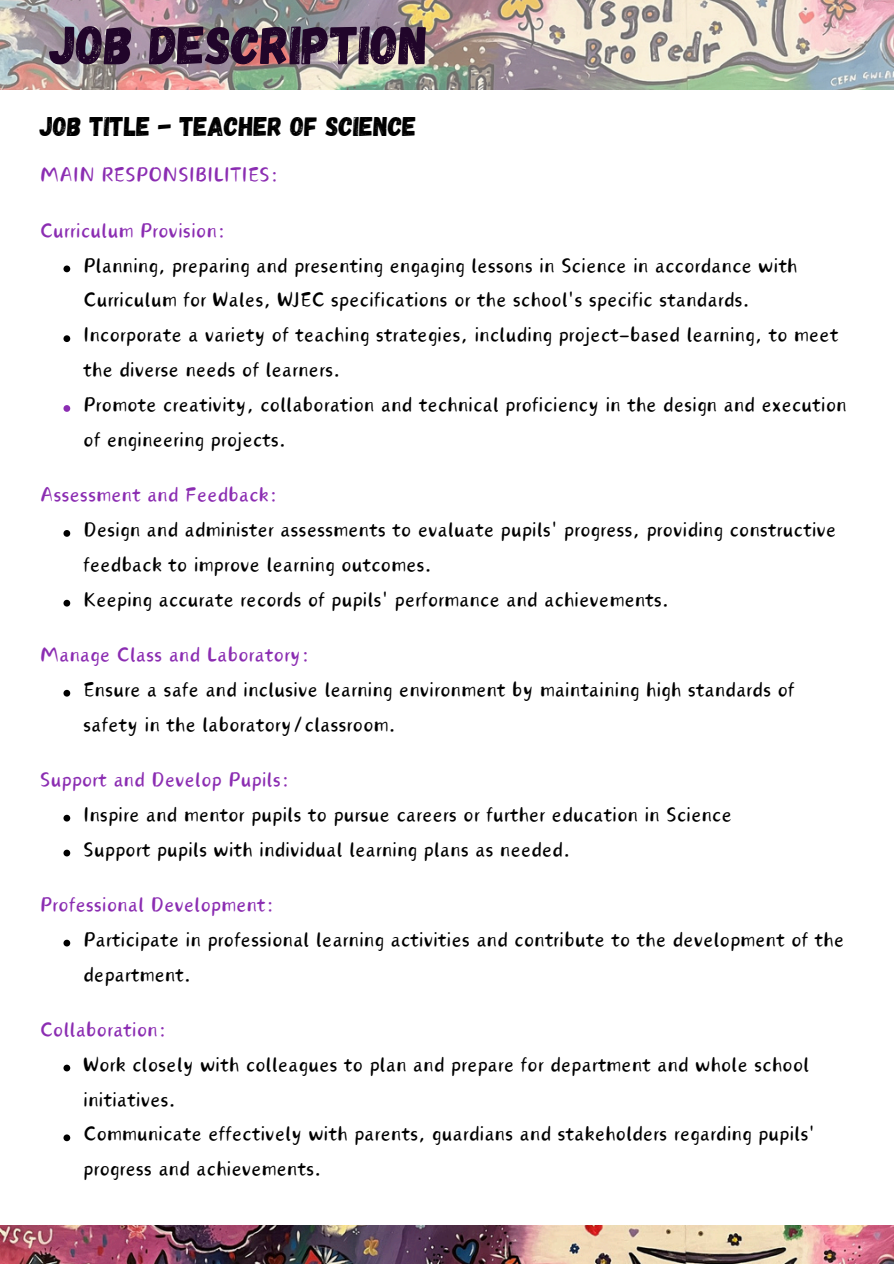
<style>
.page{position:relative;width:894px;height:1264px;background:#fff}
.page>*{position:absolute;margin:0;border:0;box-sizing:border-box;transform-origin:0 0}
.t1{font:54px "Gagalin";color:#21052a}
.t2{font:27px "Gagalin";color:#000}
.t3{font:25.5px/34.8px "Canva Tangyuan Handwriting";color:#000}
.t4{font:25.5px "Canva Tangyuan Handwriting";color:#8b2db2}
</style>
<div class="page">
<svg style="left:63px;top:265px;width:7px;height:7px"></svg>
<svg style="left:63px;top:335px;width:7px;height:7px"></svg>
<svg style="left:63px;top:405px;width:7px;height:7px"></svg>
<svg style="left:63px;top:530px;width:7px;height:7px"></svg>
<svg style="left:63px;top:600px;width:7px;height:6px"></svg>
<svg style="left:63px;top:690px;width:7px;height:6px"></svg>
<svg style="left:63px;top:814px;width:7px;height:7px"></svg>
<svg style="left:63px;top:849px;width:7px;height:7px"></svg>
<svg style="left:63px;top:939px;width:7px;height:7px"></svg>
<svg style="left:63px;top:1064px;width:7px;height:7px"></svg>
<svg style="left:63px;top:1134px;width:7px;height:7px"></svg>
<img style="left:0;top:0;width:893px;height:89px">
<img style="left:0;top:1225px;width:893px;height:38px">
<p class="t1" style="left:50px;top:10px;width:380px">JOB DESCRIPTION</p>
<p class="t2" style="left:40px;top:109px;width:378px">JOB TITLE - TEACHER OF SCIENCE</p>
<p class="t4" style="left:40px;top:164px;width:241px">MAIN RESPONSIBILITIES:</p>
<h1 class="t4" style="left:40px;top:219px;width:188px">Curriculum Provision:</h1>
<p class="t3" style="left:83px;top:248px;width:715px">Planning, preparing and presenting engaging lessons in Science in accordance with<br>Curriculum for Wales, WJEC specifications or the school's specific standards.</p>
<h2 class="t3" style="left:83px;top:318px;width:756px">Incorporate a variety of teaching strategies, including project-based learning, to meet the diverse needs of learners.</h2>
<p class="t3" style="left:83px;top:388px;width:764px">Promote creativity, collaboration and technical proficiency in the design and execution of engineering projects.</p>
<p class="t4" style="left:40px;top:483px;width:240px">Assessment and Feedback:</p>
<p class="t3" style="left:83px;top:512px;width:754px">Design and administer assessments to evaluate pupils' progress, providing constructive feedback to improve learning outcomes.</p>
<p class="t3" style="left:83px;top:582px;width:587px">Keeping accurate records of pupils' performance and achievements.</p>
<p class="t4" style="left:40px;top:643px;width:272px">Manage Class and Laboratory:</p>
<p class="t3" style="left:83px;top:672px;width:712px">Ensure a safe and inclusive learning environment by maintaining high standards of safety in the laboratory/classroom.</p>
<p class="t4" style="left:40px;top:768px;width:252px">Support and Develop Pupils:</p>
<p class="t3" style="left:83px;top:797px;width:650px">Inspire and mentor pupils to pursue careers or further education in Science</p>
<p class="t3" style="left:83px;top:832px;width:488px">Support pupils with individual learning plans as needed.</p>
<p class="t4" style="left:40px;top:893px;width:236px">Professional Development:</p>
<p class="t3" style="left:83px;top:922px;width:762px">Participate in professional learning activities and contribute to the development of the department.</p>
<p class="t4" style="left:40px;top:1018px;width:129px">Collaboration:</p>
<p class="t3" style="left:83px;top:1047px;width:727px">Work closely with colleagues to plan and prepare for department and whole school initiatives.</p>
<p class="t3" style="left:83px;top:1117px;width:733px">Communicate effectively with parents, guardians and stakeholders regarding pupils' progress and achievements.</p>
</div>
